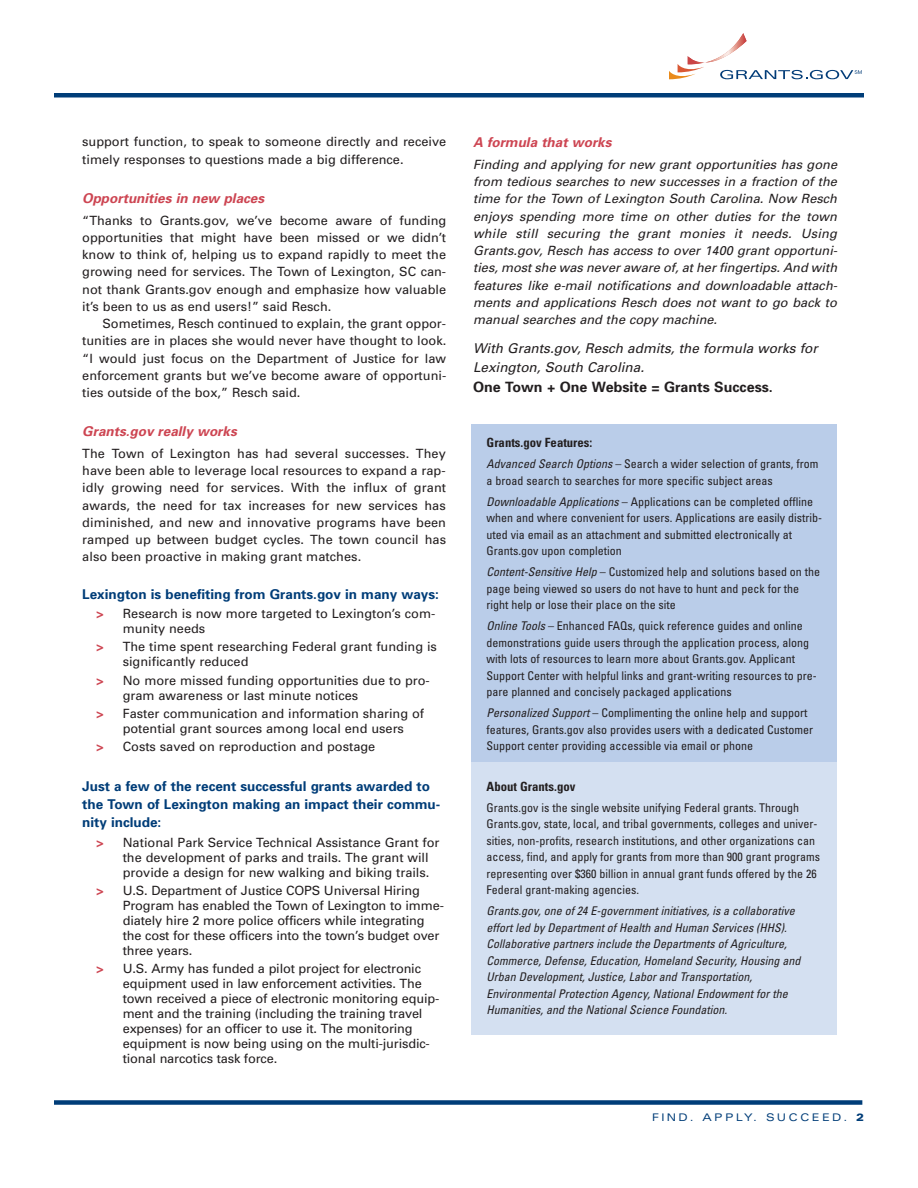
<style>
.page{position:relative;width:918px;height:1188px;background:#fff}
.page>*{position:absolute;margin:0;border:0;box-sizing:border-box;transform-origin:0 0}
.t1{font:700 14.25px "Univers";color:#231f20}
.t2{font:700 13.5px/18px "Univers";color:#003d78}
.t3{font:italic 13.5px/19.5px "Univers";color:#231f20}
.t4{font:italic 700 13.5px "Univers";color:#cd4552}
.t5{font:12.75px/17.2px "Univers";color:#231f20}
.t6{font:italic 12.75px/17.2px "Univers";color:#231f20;text-align:justify}
.t7{font:700 condensed 12.75px "Univers";color:#231f20}
.t8{font:condensed 12px/16.5px "Univers";color:#231f20}
.t9{font:italic condensed 12px/16.5px "Univers";color:#231f20}
.t10{font:expanded 10.5px "Univers";letter-spacing:.22em;color:#003d78}
.s1{font-weight:900;color:#cd4552}
.s2{font-style:italic}
.s3{font-weight:900}
</style>
<div class="page">
<div style="left:471px;top:424px;width:366px;height:340px;background:#bacde9"></div>
<div style="left:471px;top:763px;width:366px;height:272px;background:#d4e0f1"></div>
<svg style="left:669px;top:33px;width:193px;height:46px"></svg>
<div style="left:54px;top:93px;width:810px;height:5px;background:#003d78"></div>
<div style="left:54px;top:1100px;width:808px;height:5px;background:#003d78"></div>
<p class="t5" style="left:82px;top:134px;width:366px">support function, to speak to someone directly and receive timely responses to questions made a big difference.</p>
<p class="t4" style="left:82px;top:193px;width:183px">Opportunities in new places</p>
<p class="t5" style="left:82px;top:213px;width:366px;text-align:justify">“Thanks to Grants.gov, we’ve become aware of funding opportunities that might have been missed or we didn’t know to think of, helping us to expand rapidly to meet the growing need for services. The Town of Lexington, SC can&shy;not thank Grants.gov enough and emphasize how valuable it’s been to us as end users!” said Resch.</p>
<p class="t5" style="left:82px;top:316px;width:366px;text-align:justify;text-indent:20px">Sometimes, Resch continued to explain, the grant oppor&shy;tunities are in places she would never have thought to look. “I would just focus on the Department of Justice for law enforcement grants but we’ve become aware of opportuni&shy;ties outside of the box,” Resch said.</p>
<p class="t4" style="left:82px;top:426px;width:156px">Grants.gov really works</p>
<p class="t5" style="left:82px;top:446px;width:365px;text-align:justify">The Town of Lexington has had several successes. They have been able to leverage local resources to expand a rap&shy;idly growing need for services. With the influx of grant awards, the need for tax increases for new services has diminished, and new and innovative programs have been ramped up between budget cycles. The town council has also been proactive in making grant matches.</p>
<p class="t2" style="left:82px;top:586px;width:358px">Lexington is benefiting from Grants.gov in many ways:</p>
<p class="t5" style="left:123px;top:608px;width:314px;line-height:15px;text-indent:-27px"><span class="s1">&gt;</span> Research is now more targeted to Lexington’s com&shy;munity needs</p>
<p class="t5" style="left:123px;top:641px;width:316px;line-height:15px;text-indent:-27px"><span class="s1">&gt;</span> The time spent researching Federal grant funding is significantly reduced</p>
<p class="t5" style="left:123px;top:674px;width:309px;line-height:15px;text-indent:-27px"><span class="s1">&gt;</span> No more missed funding opportunities due to pro&shy;gram awareness or last minute notices</p>
<p class="t5" style="left:96px;top:707px;width:330px;line-height:15px;text-align:center"><span class="s1">&gt;</span> Faster communication and information sharing of potential grant sources among local end users</p>
<p class="t5" style="left:96px;top:739px;width:281px"><span class="s1">&gt;</span> Costs saved on reproduction and postage</p>
<p class="t2" style="left:82px;top:779px;width:360px">Just a few of the recent successful grants awarded to the Town of Lexington making an impact their commu&shy;nity include:</p>
<p class="t5" style="left:123px;top:836px;width:318px;line-height:15px;text-indent:-27px"><span class="s1">&gt;</span> National Park Service Technical Assistance Grant for the development of parks and trails. The grant will provide a design for new walking and biking trails.</p>
<p class="t5" style="left:123px;top:884px;width:323px;line-height:15px;text-indent:-27px"><span class="s1">&gt;</span> U.S. Department of Justice COPS Universal Hiring Program has enabled the Town of Lexington to imme&shy;diately hire 2 more police officers while integrating the cost for these officers into the town’s budget over three years.</p>
<p class="t5" style="left:123px;top:962px;width:318px;line-height:15px;text-indent:-27px"><span class="s1">&gt;</span> U.S. Army has funded a pilot project for electronic equipment used in law enforcement activities. The town received a piece of electronic monitoring equip&shy;ment and the training (including the training travel expenses) for an officer to use it. The monitoring equipment is now being using on the multi-jurisdic&shy;tional narcotics task force.</p>
<p class="t4" style="left:473px;top:137px;width:140px">A formula that works</p>
<p class="t6" style="left:473px;top:157px;width:366px">Finding and applying for new grant opportunities has gone from tedious searches to new successes in a fraction of the time for the Town of Lexington South Carolina. Now Resch enjoys spending more time on other duties for the town while still securing the grant monies it needs. Using Grants.gov, Resch has access to over 1400 grant opportuni&shy;ties, most she was never aware of, at her fingertips. And with features like e-mail notifications and downloadable attach&shy;ments and applications Resch does not want to go back to manual searches and the copy machine.</p>
<p class="t3" style="left:473px;top:339px;width:346px">With Grants.gov, Resch admits, the formula works for<br>Lexington, South Carolina.</p>
<p class="t1" style="left:473px;top:381px;width:301px">One Town + One Website = Grants Success.</p>
<p class="t7" style="left:487px;top:438px;width:107px">Grants.gov Features:</p>
<p class="t8" style="left:487px;top:457px;width:333px"><span class="s2">Advanced Search Options</span> – Search a wider selection of grants, from a broad search to searches for more specific subject areas</p>
<p class="t8" style="left:487px;top:494px;width:337px"><span class="s2">Downloadable Applications</span> – Applications can be completed offline when and where convenient for users. Applications are easily distrib&shy;uted via email as an attachment and submitted electronically at Grants.gov upon completion</p>
<p class="t8" style="left:487px;top:565px;width:335px"><span class="s2">Content-Sensitive Help</span> – Customized help and solutions based on the page being viewed so users do not have to hunt and peck for the right help or lose their place on the site</p>
<p class="t8" style="left:487px;top:619px;width:332px"><span class="s2">Online Tools</span> – Enhanced FAQs, quick reference guides and online demonstrations guide users through the application process, along with lots of resources to learn more about Grants.gov. Applicant Support Center with helpful links and grant-writing resources to pre&shy;pare planned and concisely packaged applications</p>
<p class="t8" style="left:487px;top:706px;width:328px"><span class="s2">Personalized Support</span> – Complimenting the online help and support features, Grants.gov also provides users with a dedicated Customer<br>Support center providing accessible via email or phone</p>
<p class="t7" style="left:487px;top:782px;width:90px">About Grants.gov</p>
<p class="t8" style="left:487px;top:800px;width:335px">Grants.gov is the single website unifying Federal grants. Through Grants.gov, state, local, and tribal governments, colleges and univer&shy;sities, non-profits, research institutions, and other organizations can access, find, and apply for grants from more than 900 grant programs representing over $360 billion in annual grant funds offered by the 26<br>Federal grant-making agencies.</p>
<p class="t9" style="left:487px;top:904px;width:315px">Grants.gov, one of 24 E-government initiatives, is a collaborative effort led by Department of Health and Human Services (HHS).<br>Collaborative partners include the Departments of Agriculture, Commerce, Defense, Education, Homeland Security, Housing and Urban Development, Justice, Labor and Transportation, Environmental Protection Agency, National Endowment for the Humanities, and the National Science Foundation.</p>
<p class="t10" style="left:652px;top:1114px;width:213px">FIND. APPLY. SUCCEED. <span class="s3">2</span></p>
</div>
